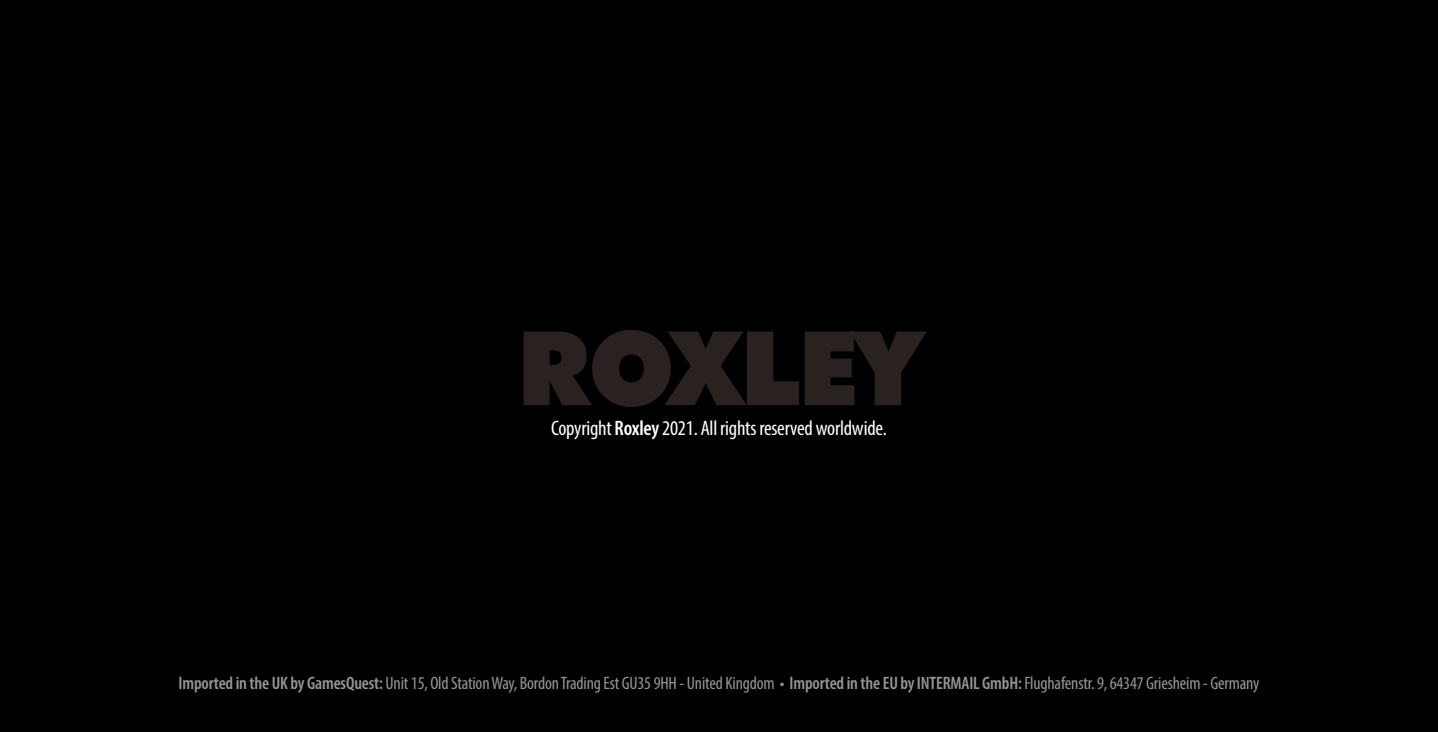
<style>
.page{position:relative;width:1438px;height:732px;background:#fff}
.page>*{position:absolute;margin:0;border:0;box-sizing:border-box;transform-origin:0 0}
.t1{font:900 102.9px "Futura BT";letter-spacing:-.025em;color:#292220}
.t2{font:condensed 21px "Myriad Pro";letter-spacing:-.01em;color:#fff}
.t3{font:condensed 18px "Myriad Pro";letter-spacing:-.01em;color:#949699}
.s1{font-weight:600}
.s2{font-weight:600;color:#939598}
.s3{color:#939598}
</style>
<div class="page">
<div style="left:0;top:0;width:1437px;height:731px;background:#000"></div>
<h1 class="t1" style="left:516px;top:306px;width:406px">ROXLEY</h1>
<p class="t2" style="left:551px;top:415px;width:337px">Copyright <span class="s1">Roxley</span> 2021. All rights reserved worldwide.</p>
<p class="t3" style="left:178px;top:672px;width:1082px"><span class="s1">Imported in the UK by GamesQuest:</span> Unit 15, Old Station Way, Bordon Trading Est GU35 9HH - United Kingdom • <span class="s2">Imported in the EU by INTERMAIL GmbH:</span><span class="s3">Flughafenstr. 9, 64347 Griesheim - Germany</span></p>
</div>
